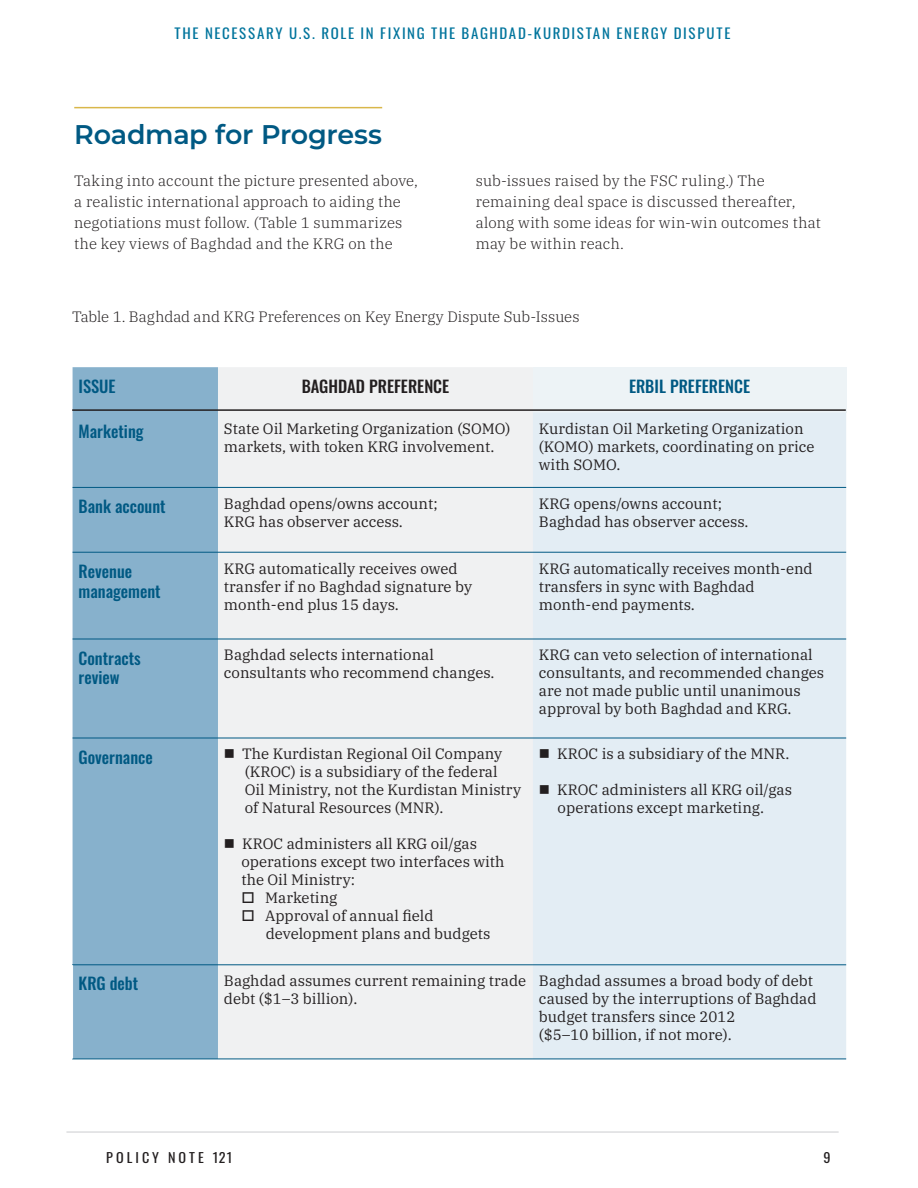
<style>
.page{position:relative;width:918px;height:1188px;background:#fff}
.page>*{position:absolute;margin:0;border:0;box-sizing:border-box;transform-origin:0 0}
.H1_heads{font:600 27px "Montserrat";letter-spacing:-.01em;color:#005983}
.t1{font:500 16.5px/19.8px "Oswald";color:#005983}
.t2{font:500 16.5px "Oswald";color:#231f20}
.t3{font:15px/18px "IBM Plex Serif";color:#231f20}
.Body_text{font:300 15px/21px "IBM Plex Serif";letter-spacing:.01em;color:#231f20}
.t4{font:14.25px "Oswald";letter-spacing:.11em;color:#02759d;scale:1.05 1}
.t5{font:13.5px "Oswald";letter-spacing:.21em;color:#231f20;scale:1.05 1}
</style>
<div class="page">
<hr style="left:66px;top:1131px;width:773px;height:2px;background:#dcdddf">
<hr style="left:74px;top:107px;width:308px;height:1px;background:#d9b74a">
<div style="left:73px;top:367px;width:145px;height:692px;background:#87b1cc"></div>
<div style="left:218px;top:367px;width:315px;height:692px;background:#f0f1f2"></div>
<div style="left:533px;top:367px;width:313px;height:46px;background:#edf3f6"></div>
<div style="left:533px;top:413px;width:313px;height:646px;background:#e3edf4"></div>
<hr style="left:73px;top:487px;width:145px;height:1px;background:#005983">
<hr style="left:218px;top:487px;width:315px;height:1px;background:#005983">
<hr style="left:533px;top:487px;width:313px;height:1px;background:#005983">
<hr style="left:73px;top:552px;width:145px;height:1px;background:#005983">
<hr style="left:218px;top:552px;width:315px;height:1px;background:#005983">
<hr style="left:533px;top:552px;width:313px;height:1px;background:#005983">
<hr style="left:73px;top:639px;width:145px;height:1px;background:#005983">
<hr style="left:218px;top:639px;width:315px;height:1px;background:#005983">
<hr style="left:533px;top:639px;width:313px;height:1px;background:#005983">
<hr style="left:73px;top:738px;width:145px;height:1px;background:#005983">
<hr style="left:218px;top:738px;width:315px;height:1px;background:#005983">
<hr style="left:533px;top:738px;width:313px;height:1px;background:#005983">
<hr style="left:72px;top:964px;width:146px;height:1px;background:#005983">
<hr style="left:218px;top:964px;width:315px;height:1px;background:#005983">
<hr style="left:533px;top:964px;width:313px;height:1px;background:#005983">
<hr style="left:72px;top:1059px;width:146px;height:1px;background:#005983">
<hr style="left:218px;top:1059px;width:315px;height:1px;background:#005983">
<hr style="left:533px;top:1059px;width:313px;height:1px;background:#005983">
<hr style="left:72px;top:409px;width:774px;height:2px;background:#231f20">
<p class="t4" style="left:175px;top:20px;width:531px">THE NECESSARY U.S. ROLE IN FIXING THE BAGHDAD-KURDISTAN ENERGY DISPUTE</p>
<p class="H1_heads" style="left:74px;top:116px;width:309px">Roadmap for Progress</p>
<p class="Body_text" style="left:74px;top:169px;width:345px">Taking into account the picture presented above, a realistic international approach to aiding the negotiations must follow. (Table 1 summarizes the key views of Baghdad and the KRG on the</p>
<p class="Body_text" style="left:476px;top:169px;width:347px">sub-issues raised by the FSC ruling.) The remaining deal space is discussed thereafter, along with some ideas for win-win outcomes that may be within reach.</p>
<p class="Body_text" style="left:72px;top:305px;width:509px">Table 1. Baghdad and KRG Preferences on Key Energy Dispute Sub-Issues</p>
<p class="t1" style="left:79px;top:377px;width:39px">ISSUE</p>
<p class="t2" style="left:302px;top:378px;width:149px">BAGHDAD PREFERENCE</p>
<p class="t1" style="left:629px;top:377px;width:123px">ERBIL PREFERENCE</p>
<p class="t1" style="left:79px;top:422px;width:67px">Marketing</p>
<p class="t3" style="left:224px;top:418px;width:288px">State Oil Marketing Organization (SOMO) markets, with token KRG involvement.</p>
<p class="t3" style="left:539px;top:418px;width:277px">Kurdistan Oil Marketing Organization (KOMO) markets, coordinating on price with SOMO.</p>
<p class="t1" style="left:79px;top:498px;width:89px">Bank account</p>
<p class="t3" style="left:224px;top:493px;width:215px">Baghdad opens/owns account;<br>KRG has observer access.</p>
<p class="t3" style="left:539px;top:493px;width:211px">KRG opens/owns account;<br>Baghdad has observer access.</p>
<p class="t1" style="left:79px;top:562px;width:55px">Revenue</p>
<p class="t1" style="left:79px;top:582px;width:84px">management</p>
<p class="t3" style="left:224px;top:558px;width:250px">KRG automatically receives owed transfer if no Baghdad signature by month-end plus 15 days.</p>
<p class="t3" style="left:539px;top:558px;width:275px">KRG automatically receives month-end transfers in sync with Baghdad</p>
<p class="t3" style="left:539px;top:594px;width:157px">month-end payments.</p>
<p class="t1" style="left:79px;top:649px;width:64px">Contracts review</p>
<p class="t3" style="left:224px;top:645px;width:272px">Baghdad selects international consultants who recommend changes.</p>
<p class="t3" style="left:539px;top:645px;width:287px">KRG can veto selection of international consultants, and recommended changes are not made public until unanimous approval by both Baghdad and KRG.</p>
<p class="t1" style="left:79px;top:748px;width:76px">Governance</p>
<p class="t3" style="left:245px;top:744px;width:278px;text-indent:-21px">■ The Kurdistan Regional Oil Company (KROC) is a subsidiary of the federal Oil Ministry, not the Kurdistan Ministry of Natural Resources (MNR).</p>
<p class="t3" style="left:241px;top:834px;width:265px;text-indent:-17px">■ KROC administers all KRG oil/gas operations except two interfaces with the Oil Ministry:</p>
<p class="t3" style="left:241px;top:888px;width:98px">□ Marketing</p>
<p class="t3" style="left:266px;top:906px;width:226px;text-indent:-24px">□ Approval of annual field development plans and budgets</p>
<p class="t3" style="left:539px;top:744px;width:252px">■ KROC is a subsidiary of the MNR.</p>
<p class="t3" style="left:558px;top:780px;width:236px;text-indent:-19px">■ KROC administers all KRG oil/gas operations except marketing.</p>
<p class="t1" style="left:79px;top:975px;width:61px">KRG debt</p>
<p class="t3" style="left:224px;top:971px;width:304px">Baghdad assumes current remaining trade debt ($1–3 billion).</p>
<p class="t3" style="left:539px;top:971px;width:279px">Baghdad assumes a broad body of debt caused by the interruptions of Baghdad budget transfers since 2012<br>($5–10 billion, if not more).</p>
<p class="t5" style="left:106px;top:1145px;width:122px">POLICY NOTE 121</p>
<p class="t5" style="left:824px;top:1145px;width:8px">9</p>
</div>
